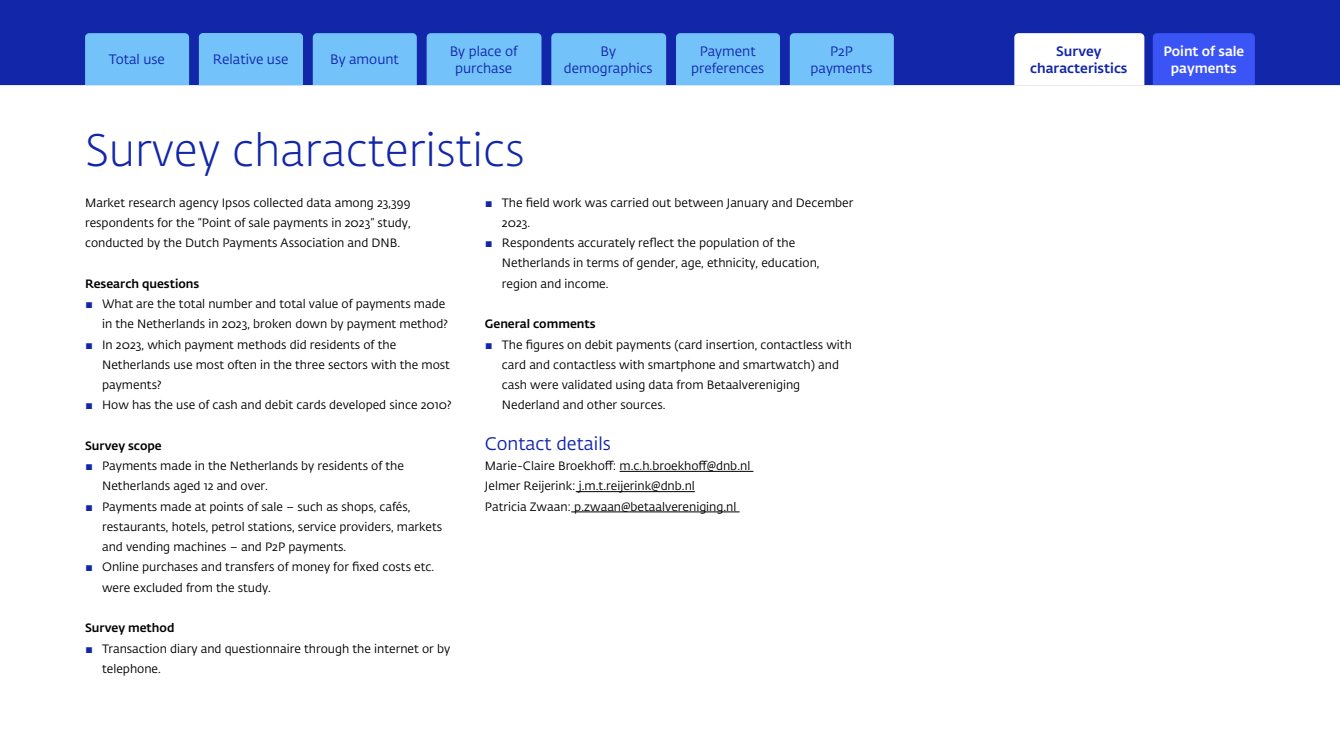
<style>
.page{position:relative;width:1340px;height:754px;background:#fff}
.page>*{position:absolute;margin:0;border:0;box-sizing:border-box;transform-origin:0 0}
.t1{font:300 45px "DNB Fedra";color:#1226aa}
.t2{font:18px "DNB Fedra";color:#1226aa}
.t3{font:13.5px/16.5px "DNB Fedra";color:#1226aa;text-align:center}
.t4{font:500 13.5px/16.5px "DNB Fedra";color:#1226aa;text-align:center}
.t5{font:500 13.5px/16.5px "DNB Fedra";color:#fff;text-align:center}
.t6{font:12px/20.2px "DNB Fedra";color:#000}
.t7{font:500 12px "DNB Fedra";color:#000}
.s1{font-size:10.5px;color:#1226aa}
</style>
<div class="page">
<div style="left:0;top:0;width:1339px;height:85px;background:#1226aa"></div>
<div style="left:1152px;top:33px;width:102px;height:52px;background:#3b54f5"></div>
<div style="left:313px;top:33px;width:104px;height:52px;background:#73c2fa"></div>
<div style="left:426px;top:33px;width:115px;height:52px;background:#73c2fa"></div>
<div style="left:551px;top:33px;width:115px;height:52px;background:#73c2fa"></div>
<div style="left:676px;top:33px;width:104px;height:52px;background:#73c2fa"></div>
<div style="left:789px;top:33px;width:104px;height:52px;background:#73c2fa"></div>
<div style="left:85px;top:33px;width:104px;height:52px;background:#73c2fa"></div>
<svg style="left:1014px;top:33px;width:130px;height:52px"></svg>
<hr style="left:619px;top:471px;width:134px;height:1px;background:#000">
<hr style="left:575px;top:491px;width:120px;height:1px;background:#000">
<hr style="left:571px;top:511px;width:168px;height:1px;background:#000">
<div style="left:199px;top:33px;width:104px;height:52px;background:#73c2fa"></div>
<p class="t3" style="left:330px;top:52px;width:70px">By amount</p>
<p class="t3" style="left:450px;top:43px;width:69px">By place of purchase</p>
<p class="t3" style="left:564px;top:43px;width:90px">By demographics</p>
<p class="t3" style="left:691px;top:43px;width:75px">Payment preferences</p>
<p class="t3" style="left:810px;top:43px;width:63px">P2P payments</p>
<p class="t3" style="left:109px;top:52px;width:58px">Total use</p>
<p class="t4" style="left:1030px;top:43px;width:99px">Survey characteristics</p>
<p class="t3" style="left:213px;top:52px;width:77px">Relative use</p>
<h1 class="t1" style="left:85px;top:123px;width:441px">Survey characteristics</h1>
<p class="t6" style="left:85px;top:192px;width:327px;text-align:justify">Market research agency Ipsos collected data among 23,399 respondents for the “Point of sale payments in 2023” study, conducted by the Dutch Payments Association and DNB.</p>
<p class="t7" style="left:85px;top:276px;width:116px">Research questions</p>
<p class="t6" style="left:85px;top:294px;width:364px;text-align:right"><span class="s1">▪</span> What are the total number and total value of payments made in the Netherlands in 2023, broken down by payment method?</p>
<p class="t6" style="left:102px;top:334px;width:349px;text-indent:-17px"><span class="s1">▪</span> In 2023, which payment methods did residents of the<br>Netherlands use most often in the three sectors with the most payments?</p>
<p class="t6" style="left:85px;top:395px;width:368px"><span class="s1">▪</span> How has the use of cash and debit cards developed since 2010?</p>
<p class="t7" style="left:85px;top:438px;width:78px">Survey scope</p>
<p class="t6" style="left:102px;top:456px;width:303px;text-indent:-17px"><span class="s1">▪</span> Payments made in the Netherlands by residents of the<br>Netherlands aged 12 and over.</p>
<p class="t6" style="left:102px;top:496px;width:342px;text-indent:-17px"><span class="s1">▪</span> Payments made at points of sale – such as shops, cafés, restaurants, hotels, petrol stations, service providers, markets and vending machines – and P2P payments.</p>
<p class="t6" style="left:102px;top:557px;width:334px;text-indent:-17px"><span class="s1">▪</span> Online purchases and transfers of money for fixed costs etc. were excluded from the study.</p>
<p class="t7" style="left:85px;top:620px;width:91px">Survey method</p>
<p class="t6" style="left:102px;top:638px;width:349px;text-indent:-17px"><span class="s1">▪</span> Transaction diary and questionnaire through the internet or by telephone.</p>
<p class="t6" style="left:502px;top:192px;width:353px;text-indent:-17px"><span class="s1">▪</span> The field work was carried out between January and December<br>2023.</p>
<p class="t6" style="left:502px;top:233px;width:319px;text-indent:-17px"><span class="s1">▪</span> Respondents accurately reflect the population of the<br>Netherlands in terms of gender, age, ethnicity, education, region and income.</p>
<p class="t7" style="left:485px;top:316px;width:112px">General comments</p>
<p class="t6" style="left:502px;top:334px;width:351px;text-indent:-17px"><span class="s1">▪</span> The figures on debit payments (card insertion, contactless with card and contactless with smartphone and smartwatch) and cash were validated using data from Betaalvereniging Nederland and other sources.</p>
<h2 class="t2" style="left:485px;top:432px;width:127px">Contact details</h2>
<p class="t6" style="left:485px;top:456px;width:267px">Marie-Claire Broekhoff: m.c.h.broekhoff@dnb.nl<br>Jelmer Reijerink: j.m.t.reijerink@dnb.nl<br>Patricia Zwaan: p.zwaan@betaalvereniging.nl</p>
<p class="t5" style="left:1163px;top:43px;width:82px">Point of sale payments</p>
</div>
